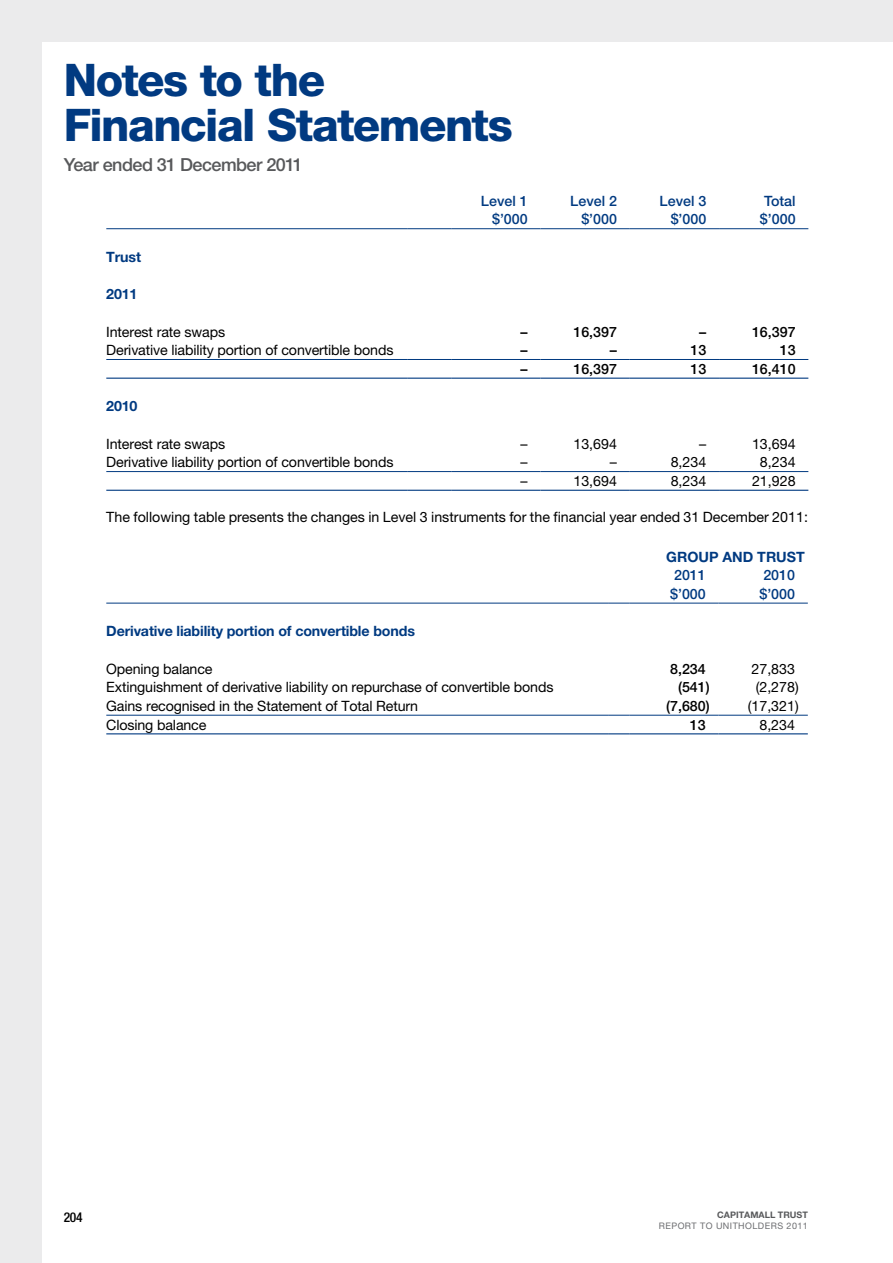
<style>
.page{position:relative;width:893px;height:1263px;background:#ebebec}
.page>*{position:absolute;margin:0;border:0;box-sizing:border-box;transform-origin:0 0}
.t1{font:800 45px/45px "Helvetica Neue LT Std";letter-spacing:-.035em;color:#013a81}
.t2{font:500 18px "Helvetica Neue LT Std";letter-spacing:-.03em;color:#58595b}
.t3{font:14.25px "Helvetica Neue LT Std";letter-spacing:-.01em;color:#000}
.t4{font:700 14.25px "Helvetica Neue LT Std";letter-spacing:-.01em;color:#013a81}
.t5{font:500 14.25px "Helvetica Neue LT Std";color:#013a81}
.t6{font:500 14.25px "Helvetica Neue LT Std";color:#000}
.t7{font:500 condensed 13.5px "Helvetica Neue LT Std";color:#000}
.t8{font:9px "Helvetica Neue LT Std";letter-spacing:.05em;color:#6d6e71}
.t9{font:700 9px "Helvetica Neue LT Std";color:#58595b}
</style>
<div class="page">
<div style="left:43px;top:43px;width:850px;height:1220px;background:#fff"></div>
<hr style="left:106px;top:228px;width:301px;height:1px;background:#013a81">
<hr style="left:407px;top:228px;width:44px;height:1px;background:#013a81">
<hr style="left:451px;top:228px;width:89px;height:1px;background:#013a81">
<hr style="left:540px;top:228px;width:90px;height:1px;background:#013a81">
<hr style="left:630px;top:228px;width:89px;height:1px;background:#013a81">
<hr style="left:719px;top:228px;width:89px;height:1px;background:#013a81">
<hr style="left:106px;top:378px;width:301px;height:1px;background:#013a81">
<hr style="left:407px;top:378px;width:44px;height:1px;background:#013a81">
<hr style="left:451px;top:378px;width:89px;height:1px;background:#013a81">
<hr style="left:540px;top:378px;width:90px;height:1px;background:#013a81">
<hr style="left:630px;top:378px;width:89px;height:1px;background:#013a81">
<hr style="left:719px;top:378px;width:89px;height:1px;background:#013a81">
<hr style="left:106px;top:359px;width:301px;height:1px;background:#013a81">
<hr style="left:407px;top:359px;width:44px;height:1px;background:#013a81">
<hr style="left:451px;top:359px;width:89px;height:1px;background:#013a81">
<hr style="left:540px;top:359px;width:90px;height:1px;background:#013a81">
<hr style="left:630px;top:359px;width:89px;height:1px;background:#013a81">
<hr style="left:719px;top:359px;width:89px;height:1px;background:#013a81">
<hr style="left:106px;top:490px;width:301px;height:1px;background:#013a81">
<hr style="left:407px;top:490px;width:44px;height:1px;background:#013a81">
<hr style="left:451px;top:490px;width:89px;height:1px;background:#013a81">
<hr style="left:540px;top:490px;width:90px;height:1px;background:#013a81">
<hr style="left:630px;top:490px;width:89px;height:1px;background:#013a81">
<hr style="left:719px;top:490px;width:89px;height:1px;background:#013a81">
<hr style="left:106px;top:471px;width:301px;height:1px;background:#013a81">
<hr style="left:407px;top:471px;width:44px;height:1px;background:#013a81">
<hr style="left:451px;top:471px;width:89px;height:1px;background:#013a81">
<hr style="left:540px;top:471px;width:90px;height:1px;background:#013a81">
<hr style="left:630px;top:471px;width:89px;height:1px;background:#013a81">
<hr style="left:719px;top:471px;width:89px;height:1px;background:#013a81">
<hr style="left:106px;top:603px;width:502px;height:1px;background:#013a81">
<svg style="left:608px;top:603px;width:21px;height:1px"></svg>
<hr style="left:629px;top:603px;width:89px;height:1px;background:#013a81">
<hr style="left:718px;top:603px;width:90px;height:1px;background:#013a81">
<hr style="left:106px;top:733px;width:502px;height:1px;background:#013a81">
<svg style="left:608px;top:733px;width:21px;height:1px"></svg>
<hr style="left:629px;top:733px;width:89px;height:1px;background:#013a81">
<hr style="left:718px;top:733px;width:90px;height:1px;background:#013a81">
<hr style="left:106px;top:715px;width:502px;height:1px;background:#013a81">
<svg style="left:608px;top:715px;width:21px;height:1px"></svg>
<hr style="left:629px;top:715px;width:89px;height:1px;background:#013a81">
<hr style="left:718px;top:715px;width:90px;height:1px;background:#013a81">
<h1 class="t1" style="left:64px;top:57px;width:451px">Notes to the<br>Financial Statements</h1>
<p class="t2" style="left:64px;top:154px;width:241px">Year ended 31 December 2011</p>
<p class="t5" style="left:481px;top:192px;width:48px">Level 1</p>
<p class="t5" style="left:570px;top:192px;width:48px">Level 2</p>
<p class="t5" style="left:660px;top:192px;width:48px">Level 3</p>
<p class="t5" style="left:764px;top:192px;width:33px">Total</p>
<p class="t5" style="left:492px;top:211px;width:37px">$’000</p>
<p class="t5" style="left:581px;top:211px;width:37px">$’000</p>
<p class="t5" style="left:671px;top:211px;width:37px">$’000</p>
<p class="t5" style="left:760px;top:211px;width:37px">$’000</p>
<p class="t4" style="left:106px;top:248px;width:36px">Trust</p>
<p class="t4" style="left:106px;top:285px;width:33px">2011</p>
<p class="t3" style="left:106px;top:323px;width:120px">Interest rate swaps</p>
<p class="t6" style="left:521px;top:323px;width:9px">–</p>
<p class="t6" style="left:573px;top:323px;width:45px">16,397</p>
<p class="t6" style="left:699px;top:323px;width:9px">–</p>
<p class="t6" style="left:752px;top:323px;width:45px">16,397</p>
<p class="t3" style="left:106px;top:342px;width:289px">Derivative liability portion of convertible bonds</p>
<p class="t6" style="left:521px;top:342px;width:9px">–</p>
<p class="t6" style="left:610px;top:342px;width:9px">–</p>
<p class="t6" style="left:690px;top:342px;width:17px">13</p>
<p class="t6" style="left:780px;top:342px;width:17px">13</p>
<p class="t6" style="left:521px;top:360px;width:9px">–</p>
<p class="t6" style="left:573px;top:360px;width:45px">16,397</p>
<p class="t6" style="left:690px;top:360px;width:17px">13</p>
<p class="t6" style="left:752px;top:360px;width:45px">16,410</p>
<p class="t4" style="left:106px;top:397px;width:33px">2010</p>
<p class="t3" style="left:106px;top:435px;width:120px">Interest rate swaps</p>
<p class="t3" style="left:521px;top:435px;width:9px">–</p>
<p class="t3" style="left:573px;top:435px;width:45px">13,694</p>
<p class="t3" style="left:699px;top:435px;width:9px">–</p>
<p class="t3" style="left:752px;top:435px;width:45px">13,694</p>
<p class="t3" style="left:106px;top:454px;width:289px">Derivative liability portion of convertible bonds</p>
<p class="t3" style="left:521px;top:454px;width:9px">–</p>
<p class="t3" style="left:610px;top:454px;width:9px">–</p>
<p class="t3" style="left:671px;top:454px;width:37px">8,234</p>
<p class="t3" style="left:760px;top:454px;width:37px">8,234</p>
<p class="t3" style="left:521px;top:472px;width:9px">–</p>
<p class="t3" style="left:573px;top:472px;width:45px">13,694</p>
<p class="t3" style="left:671px;top:472px;width:37px">8,234</p>
<p class="t3" style="left:752px;top:472px;width:45px">21,928</p>
<p class="t3" style="left:106px;top:509px;width:703px">The following table presents the changes in Level 3 instruments for the financial year ended 31 December 2011:</p>
<p class="t4" style="left:666px;top:548px;width:140px">Group and Trust</p>
<p class="t5" style="left:674px;top:567px;width:33px">2011</p>
<p class="t5" style="left:763px;top:567px;width:33px">2010</p>
<p class="t5" style="left:670px;top:585px;width:37px">$’000</p>
<p class="t5" style="left:759px;top:585px;width:37px">$’000</p>
<p class="t4" style="left:106px;top:622px;width:310px">Derivative liability portion of convertible bonds</p>
<p class="t3" style="left:106px;top:660px;width:108px">Opening balance</p>
<p class="t6" style="left:670px;top:660px;width:37px">8,234</p>
<p class="t3" style="left:751px;top:660px;width:45px">27,833</p>
<p class="t3" style="left:106px;top:679px;width:449px">Extinguishment of derivative liability on repurchase of convertible bonds</p>
<p class="t6" style="left:678px;top:679px;width:33px">(541)</p>
<p class="t3" style="left:756px;top:679px;width:45px">(2,278)</p>
<p class="t3" style="left:106px;top:697px;width:313px">Gains recognised in the Statement of Total Return</p>
<p class="t6" style="left:666px;top:697px;width:45px">(7,680)</p>
<p class="t3" style="left:748px;top:697px;width:52px">(17,321)</p>
<p class="t3" style="left:106px;top:716px;width:102px">Closing balance</p>
<p class="t6" style="left:690px;top:716px;width:17px">13</p>
<p class="t3" style="left:759px;top:716px;width:37px">8,234</p>
<p class="t7" style="left:64px;top:1209px;width:20px">204</p>
<p class="t9" style="left:717px;top:1209px;width:92px">CapitaMall Trust</p>
<p class="t8" style="left:659px;top:1220px;width:64px">Report TO unit</p>
<p class="t8" style="left:738px;top:1220px;width:71px">holders 2011</p>
</div>
